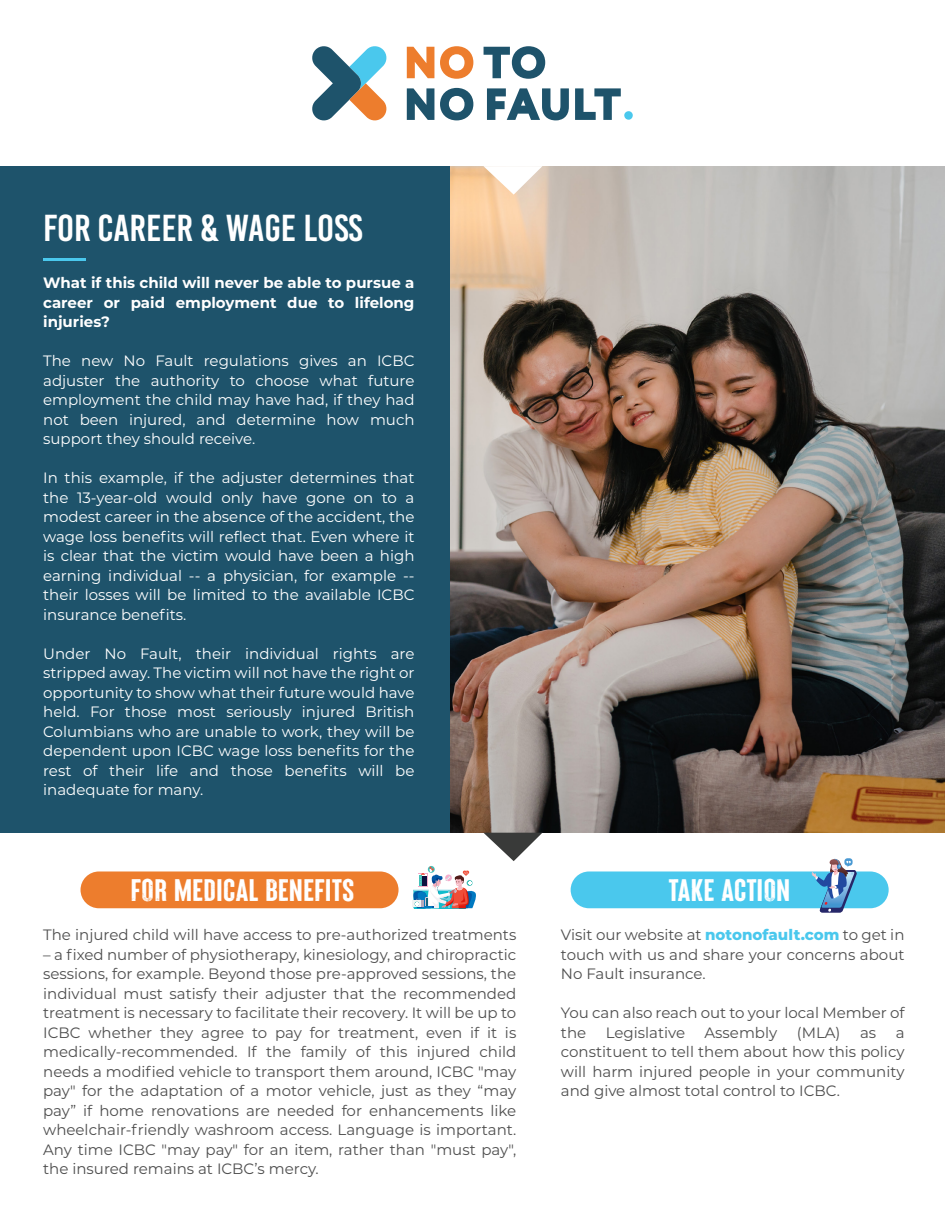
<style>
.page{position:relative;width:945px;height:1215px;background:#fff}
.page>*{position:absolute;margin:0;border:0;box-sizing:border-box;transform-origin:0 0}
.t1{font:37.5px "Bebas Kai";color:#fff;scale:1.05 1}
.t2{font:31.2px "Brixton Lead Vector";color:#fff;scale:1.15 1}
.t3{font:15px/19.5px "Montserrat";color:#4e4e4e;text-align:justify}
.t4{font:15px/19.5px "Montserrat";color:#fff;text-align:justify}
.t5{font:700 15px/19.5px "Montserrat";color:#fff;text-align:justify}
.s1{font-weight:800;color:#4ac8ed}
</style>
<div class="page">
<img style="left:449px;top:166px;width:496px;height:667px">
<svg style="left:484px;top:833px;width:58px;height:28px"></svg>
<svg style="left:483px;top:166px;width:59px;height:29px"></svg>
<div style="left:0;top:166px;width:449px;height:667px;background:#1e536b"></div>
<hr style="left:43px;top:258px;width:43px;height:3px;background:#4ac8ed">
<svg style="left:407px;top:47px;width:27px;height:31px"></svg>
<svg style="left:440px;top:46px;width:33px;height:33px"></svg>
<svg style="left:484px;top:46px;width:61px;height:33px"></svg>
<svg style="left:407px;top:88px;width:27px;height:32px"></svg>
<svg style="left:440px;top:88px;width:33px;height:32px"></svg>
<svg style="left:487px;top:88px;width:82px;height:32px"></svg>
<svg style="left:575px;top:88px;width:46px;height:32px"></svg>
<svg style="left:312px;top:46px;width:75px;height:74px"></svg>
<div style="left:624px;top:111px;width:9px;height:9px;background:#4ac8ed;border-radius:50%"></div>
<div style="left:81px;top:871px;width:318px;height:37px;background:#ed7d2d;border-radius:18px"></div>
<div style="left:571px;top:871px;width:318px;height:37px;background:#4ac8ed;border-radius:18px"></div>
<svg style="left:412px;top:867px;width:64px;height:41px"></svg>
<svg style="left:811px;top:858px;width:46px;height:55px"></svg>
<h1 class="t1" style="left:43px;top:208px;width:306px">FOR CAREER &amp; WAGE LOSS</h1>
<p class="t5" style="left:43px;top:273px;width:373px">What if this child will never be able to pursue a career or paid employment due to lifelong injuries?</p>
<p class="t4" style="left:43px;top:351px;width:373px">The new No Fault regulations gives an ICBC adjuster the authority to choose what future employment the child may have had, if they had not been injured, and determine how much support they should receive.</p>
<p class="t4" style="left:43px;top:468px;width:373px">In this example, if the adjuster determines that the 13-year-old would only have gone on to a modest career in the absence of the accident, the wage loss benefits will reflect that. Even where it is clear that the victim would have been a high earning individual -- a physician, for example -- their losses will be limited to the available ICBC insurance benefits.</p>
<p class="t4" style="left:43px;top:643px;width:373px">Under No Fault, their individual rights are stripped away. The victim will not have the right or opportunity to show what their future would have held. For those most seriously injured British Columbians who are unable to work, they will be dependent upon ICBC wage loss benefits for the rest of their life and those benefits will be inadequate for many.</p>
<h2 class="t2" style="left:131px;top:873px;width:196px">FOR MEDICAL BENEFITS</h2>
<h2 class="t2" style="left:669px;top:873px;width:107px">TAKE ACTION</h2>
<p class="t3" style="left:43px;top:925px;width:475px">The injured child will have access to pre-authorized treatments</p>
<p class="t3" style="left:43px;top:944px;width:475px">– a fixed number of physiotherapy, kinesiology, and chiropractic sessions, for example. Beyond those pre-approved sessions, the individual must satisfy their adjuster that the recommended treatment is necessary to facilitate their recovery. It will be up to ICBC whether they agree to pay for treatment, even if it is medically-recommended. If the family of this injured child needs a modified vehicle to transport them around, ICBC "may pay" for the adaptation of a motor vehicle, just as they “may pay” if home renovations are needed for enhancements like wheelchair-friendly washroom access. Language is important.<br>Any time ICBC "may pay" for an item, rather than "must pay", the insured remains at ICBC’s mercy.</p>
<p class="t3" style="left:561px;top:925px;width:345px">Visit our website at <span class="s1">notonofault.com</span> to get in touch with us and share your concerns about No Fault insurance.</p>
<p class="t3" style="left:561px;top:1003px;width:345px">You can also reach out to your local Member of the</p>
<p class="t3" style="left:606px;top:1022px;width:81px">Legislative</p>
<p class="t3" style="left:705px;top:1022px;width:74px">Assembly</p>
<p class="t3" style="left:797px;top:1022px;width:45px">(MLA)</p>
<p class="t3" style="left:860px;top:1022px;width:18px">as</p>
<p class="t3" style="left:561px;top:1022px;width:345px;text-indent:335px">a constituent to tell them about how this policy will harm injured people in your community and give almost total control to ICBC.</p>
</div>
